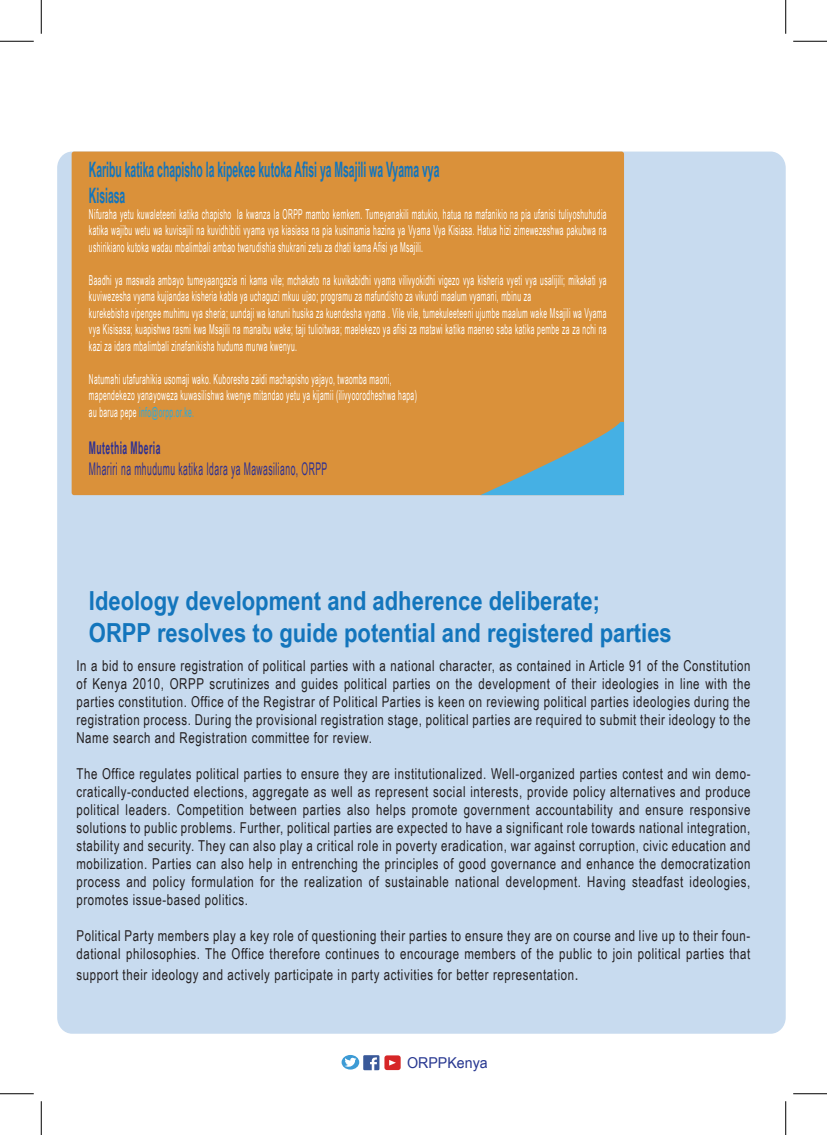
<style>
.page{position:relative;width:827px;height:1135px;background:#fff}
.page>*{position:absolute;margin:0;border:0;box-sizing:border-box;transform-origin:0 0}
.t1{font:700 26.25px/31.5px "Arial Narrow";color:#1375bc}
.t2{font:700 21.25px/25.5px "Arial Narrow";color:#1375bc;scale:.6 1}
.t3{font:17.5px "Arial Narrow";letter-spacing:.045em;color:#2e3092;scale:.6 1}
.t4{font:700 17.5px "Arial Narrow";letter-spacing:.045em;color:#2e3092;scale:.6 1}
.t5{font:15px/18px "Arial Narrow";letter-spacing:.045em;color:#231f20;text-align:justify;scale:.93 1}
.t6{font:15px "Arial Narrow";color:#283891;scale:1.16 1}
.t7{font:13.75px/16.5px "Arial Narrow";letter-spacing:.045em;color:#fff;scale:.6 1}
.s1{color:#26aae1}
.s2{font-size:17px}
</style>
<div class="page">
<div style="left:57px;top:152px;width:728px;height:882px;background:#c8dbef;border-radius:16px"></div>
<svg style="left:363px;top:1055px;width:16px;height:15px"></svg>
<svg style="left:341px;top:1055px;width:18px;height:14px"></svg>
<svg style="left:344px;top:1057px;width:12px;height:10px"></svg>
<div style="left:384px;top:1055px;width:16px;height:15px;background:#d62627;border-radius:3px"></div>
<svg style="left:389px;top:1060px;width:7px;height:5px"></svg>
<hr style="left:0;top:41px;width:34px;height:1px;background:#000">
<hr style="left:793px;top:41px;width:34px;height:1px;background:#000">
<hr style="left:0;top:1093px;width:34px;height:1px;background:#000">
<hr style="left:793px;top:1093px;width:34px;height:1px;background:#000">
<hr style="left:41px;top:0;width:1px;height:34px;background:#000">
<hr style="left:41px;top:1101px;width:1px;height:34px;background:#000">
<hr style="left:785px;top:0;width:1px;height:34px;background:#000">
<hr style="left:785px;top:1101px;width:1px;height:34px;background:#000">
<div style="left:72px;top:152px;width:552px;height:343px;background:#da913a;border-radius:2px"></div>
<svg style="left:481px;top:422px;width:143px;height:73px"></svg>
<h2 class="t2" style="left:89px;top:156px;width:585px">Karibu katika chapisho la kipekee kutoka Afisi ya Msajili wa Vyama vya<br>Kisiasa</h2>
<p class="t7" style="left:89px;top:205px;width:864px;text-align:justify">Nifuraha yetu kuwaleteeni katika chapisho la kwanza la ORPP mambo kemkem. Tumeyanakili matukio, hatua na mafanikio na pia ufanisi tuliyoshuhudia katika wajibu wetu wa kuvisajili na kuvidhibiti vyama vya kiasiasa na pia kusimamia hazina ya Vyama Vya Kisiasa. Hatua hizi zimewezeshwa pakubwa na ushirikiano kutoka wadau mbalimbali ambao twarudishia shukrani zetu za dhati kama Afisi ya Msajili.</p>
<p class="t7" style="left:89px;top:271px;width:864px">Baadhi ya maswala ambayo tumeyaangazia ni kama vile; mchakato na kuvikabidhi vyama vilivyokidhi vigezo vya kisheria vyeti vya usalijili; mikakati ya kuviwezesha vyama kujiandaa kisheria kabla ya uchaguzi mkuu ujao; programu za mafundisho za vikundi maalum vyamani, mbinu za<br>kurekebisha vipengee muhimu vya sheria; uundaji wa kanuni husika za kuendesha vyama . Vile vile, tumekuleeteeni ujumbe maalum wake Msajili wa Vyama vya Kisisasa; kuapishwa rasmi kwa Msajili na manaibu wake; taji tulioitwaa; maelekezo ya afisi za matawi katika maeneo saba katika pembe za za nchi na kazi za idara mbalimbali zinafanikisha huduma murwa kwenyu.</p>
<p class="t7" style="left:89px;top:370px;width:548px">Natumahi utafurahikia usomaji wako. Kuboresha zaidi machapisho yajayo, twaomba maoni, mapendekezo yanayoweza kuwasilishwa kwenye mitandao yetu ya kijamii (ilivyoorodheshwa hapa) au barua pepe <span class="s1">info@orpp.or.ke.</span></p>
<p class="t4" style="left:89px;top:435px;width:121px">Mutethia Mberia</p>
<p class="t3" style="left:89px;top:456px;width:398px">Mhariri na mhudumu katika Idara ya Mawasiliano, ORPP</p>
<h1 class="t1" style="left:89px;top:584px;width:584px">Ideology development and adherence deliberate;<br>ORPP resolves to guide potential and registered parties</h1>
<p class="t5" style="left:76px;top:656px;width:726px">In a bid to ensure registration of political parties with a national character, as contained in Article 91 of the Constitution of Kenya 2010, ORPP scrutinizes and guides political parties on the development of their ideologies in line with the parties constitution. Office of the Registrar of Political Parties is keen on reviewing political parties ideologies during the registration process. During the provisional registration stage, political parties are required to submit their ideology to the Name search and Registration committee for review.</p>
<p class="t5" style="left:76px;top:764px;width:726px">The Office regulates political parties to ensure they are institutionalized. Well-organized parties contest and win demo&shy;cratically-conducted elections, aggregate as well as represent social interests, provide policy alternatives and produce political leaders. Competition between parties also helps promote government accountability and ensure responsive solutions to public problems. Further, political parties are expected to have a significant role towards national integration, stability and security. They can also play a critical role in poverty eradication, war against corruption, civic education and mobilization. Parties can also help in entrenching the principles of good governance and enhance the democratization process and policy formulation for the realization of sustainable national development. Having steadfast ideologies, promotes issue-based politics.</p>
<p class="t5" style="left:76px;top:926px;width:726px">Political Party members play a key role of questioning their parties to ensure they are on course and live up to their foun&shy;dational philosophies. The Office therefore continues to encourage members of the public to join political parties that</p>
<p class="t5" style="left:76px;top:965px;width:541px">support their ideology and actively participate in party activities for better representation<span class="s2">.</span></p>
<p class="t6" style="left:407px;top:1051px;width:71px">ORPPKenya</p>
</div>
